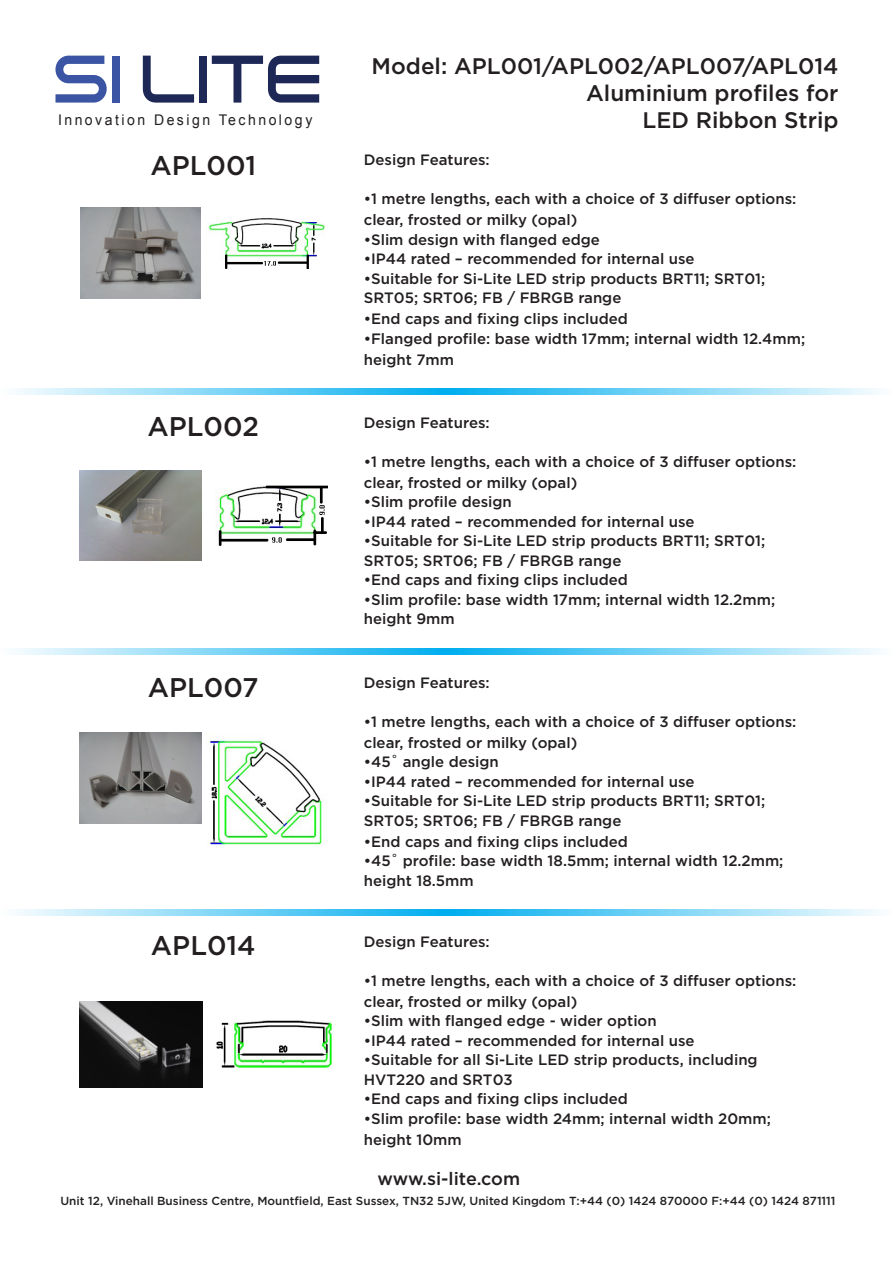
<style>
.page{position:relative;width:893px;height:1263px;background:#fff}
.page>*{position:absolute;margin:0;border:0;box-sizing:border-box;transform-origin:0 0}
.t1{font:500 27px "Gotham";color:#231f20}
.t2{font:500 22.5px "Gotham";color:#231f20}
.t3{font:500 18px "Gotham";letter-spacing:-.005em;color:#231f20}
.t4{font:500 15px/21px "Gotham";color:#231f20}
.t5{font:14.7px "Arial";letter-spacing:.175em;color:#231f20;scale:.95 1}
.t6{font:500 11.7px "Gotham";color:#231f20}
</style>
<div class="page">
<svg style="left:55px;top:56px;width:52px;height:47px"></svg>
<div style="left:112px;top:56px;width:7px;height:47px;background:#3b55a4"></div>
<svg style="left:143px;top:56px;width:51px;height:47px"></svg>
<div style="left:199px;top:56px;width:8px;height:47px;background:#1e2857"></div>
<svg style="left:212px;top:56px;width:107px;height:47px"></svg>
<svg style="left:16px;top:648px;width:862px;height:6px;background:#7ad4f6"></svg>
<svg style="left:16px;top:388px;width:862px;height:7px;background:#7ad4f6"></svg>
<svg style="left:16px;top:909px;width:862px;height:6px;background:#7ad4f6"></svg>
<img style="left:80px;top:208px;width:121px;height:90px">
<img style="left:206px;top:218px;width:119px;height:51px">
<img style="left:218px;top:485px;width:109px;height:61px">
<img style="left:80px;top:471px;width:121px;height:90px">
<img style="left:209px;top:734px;width:116px;height:112px">
<img style="left:80px;top:733px;width:121px;height:90px">
<img style="left:216px;top:1020px;width:116px;height:48px">
<img style="left:80px;top:1002px;width:122px;height:85px">
<p class="t5" style="left:58px;top:110px;width:269px">Innovation Design Technology</p>
<p class="t2" style="left:372px;top:51px;width:468px">Model: APL001/APL002/APL007/APL014</p>
<p class="t2" style="left:586px;top:78px;width:254px">Aluminium profiles for</p>
<p class="t2" style="left:643px;top:105px;width:197px">LED Ribbon Strip</p>
<p class="t1" style="left:150px;top:147px;width:107px">APL001</p>
<p class="t4" style="left:364px;top:149px;width:127px">Design Features:</p>
<p class="t4" style="left:364px;top:188px;width:434px">•1 metre lengths, each with a choice of 3 diffuser options: clear, frosted or milky (opal)</p>
<p class="t4" style="left:364px;top:229px;width:238px">•Slim design with flanged edge</p>
<p class="t4" style="left:364px;top:248px;width:332px">•IP44 rated – recommended for internal use</p>
<p class="t4" style="left:364px;top:269px;width:403px;line-height:19.5px">•Suitable for Si-Lite LED strip products BRT11; SRT01;<br>SRT05; SRT06; FB / FBRGB range</p>
<p class="t4" style="left:364px;top:308px;width:266px">•End caps and fixing clips included</p>
<p class="t4" style="left:364px;top:328px;width:443px">•Flanged profile: base width 17mm; internal width 12.4mm; height 7mm</p>
<p class="t1" style="left:148px;top:408px;width:113px">APL002</p>
<p class="t4" style="left:364px;top:412px;width:127px">Design Features:</p>
<p class="t4" style="left:364px;top:451px;width:434px">•1 metre lengths, each with a choice of 3 diffuser options: clear, frosted or milky (opal)</p>
<p class="t4" style="left:364px;top:491px;width:150px">•Slim profile design</p>
<p class="t4" style="left:364px;top:511px;width:332px">•IP44 rated – recommended for internal use</p>
<p class="t4" style="left:364px;top:531px;width:403px;line-height:19.5px">•Suitable for Si-Lite LED strip products BRT11; SRT01;<br>SRT05; SRT06; FB / FBRGB range</p>
<p class="t4" style="left:364px;top:569px;width:266px">•End caps and fixing clips included</p>
<p class="t4" style="left:364px;top:590px;width:413px;line-height:19.5px">•Slim profile: base width 17mm; internal width 12.2mm; height 9mm</p>
<p class="t1" style="left:148px;top:670px;width:112px">APL007</p>
<p class="t4" style="left:364px;top:672px;width:127px">Design Features:</p>
<p class="t4" style="left:364px;top:711px;width:434px">•1 metre lengths, each with a choice of 3 diffuser options: clear, frosted or milky (opal)</p>
<p class="t4" style="left:364px;top:751px;width:137px">•45˚ angle design</p>
<p class="t4" style="left:364px;top:771px;width:332px">•IP44 rated – recommended for internal use</p>
<p class="t4" style="left:364px;top:791px;width:403px;line-height:19.5px">•Suitable for Si-Lite LED strip products BRT11; SRT01;<br>SRT05; SRT06; FB / FBRGB range</p>
<p class="t4" style="left:364px;top:831px;width:266px">•End caps and fixing clips included</p>
<p class="t4" style="left:364px;top:851px;width:421px;line-height:19.5px">•45˚ profile: base width 18.5mm; internal width 12.2mm; height 18.5mm</p>
<p class="t1" style="left:151px;top:927px;width:106px">APL014</p>
<p class="t4" style="left:364px;top:931px;width:127px">Design Features:</p>
<p class="t4" style="left:364px;top:970px;width:434px">•1 metre lengths, each with a choice of 3 diffuser options: clear, frosted or milky (opal)</p>
<p class="t4" style="left:364px;top:1010px;width:294px">•Slim with flanged edge - wider option</p>
<p class="t4" style="left:364px;top:1030px;width:332px">•IP44 rated – recommended for internal use</p>
<p class="t4" style="left:364px;top:1050px;width:395px;line-height:19.5px">•Suitable for all Si-Lite LED strip products, including<br>HVT220 and SRT03</p>
<p class="t4" style="left:364px;top:1088px;width:266px">•End caps and fixing clips included</p>
<p class="t4" style="left:364px;top:1108px;width:409px">•Slim profile: base width 24mm; internal width 20mm; height 10mm</p>
<p class="t3" style="left:377px;top:1166px;width:144px">www.si-lite.com</p>
<p class="t6" style="left:60px;top:1193px;width:777px">Unit 12, Vinehall Business Centre, Mountfield, East Sussex, TN32 5JW, United Kingdom T:+44 (0) 1424 870000 F:+44 (0) 1424 871111</p>
</div>
